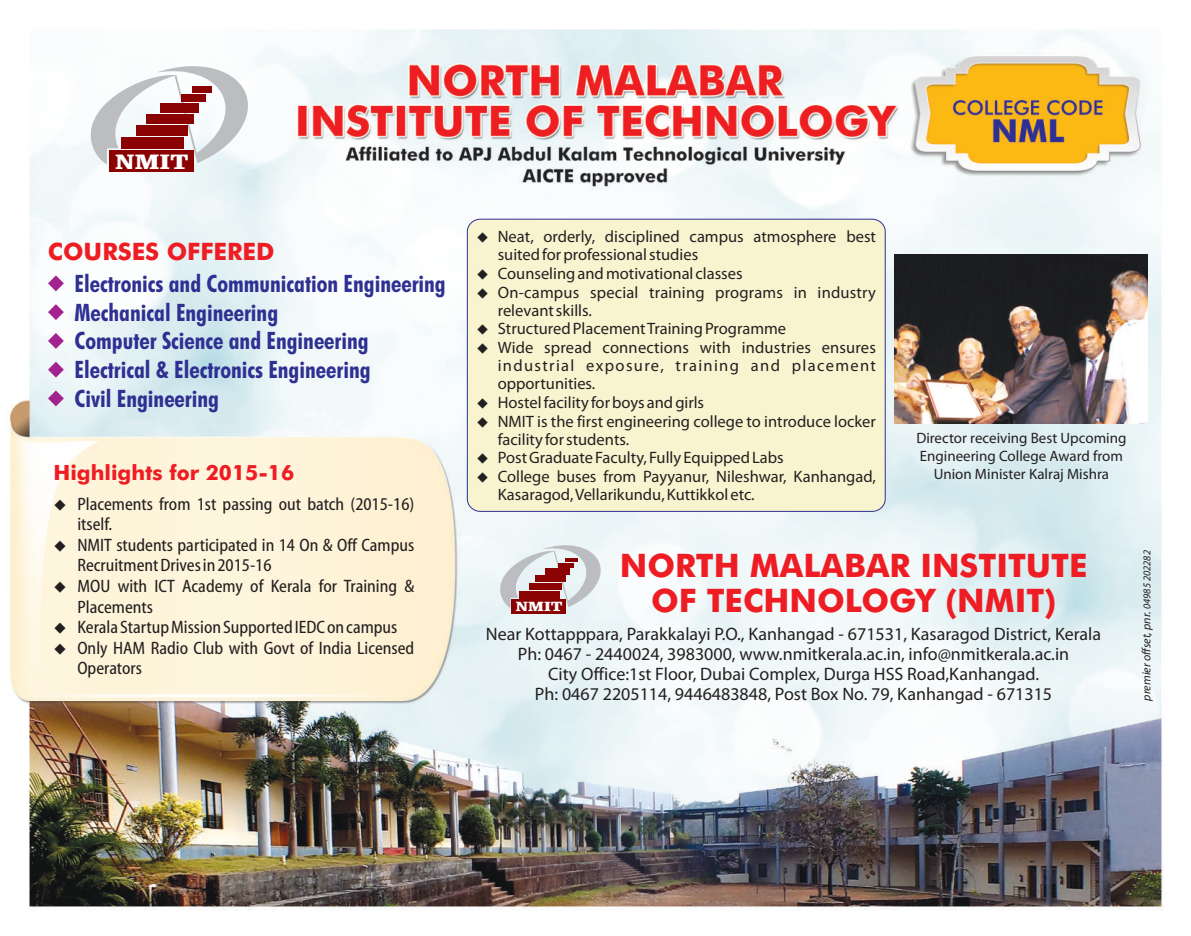
<style>
.page{position:relative;width:1191px;height:936px;background:#fff}
.page>*{position:absolute;margin:0;border:0;box-sizing:border-box;transform-origin:0 0}
.t1{font:500 32.4px "Futura BT";color:#ee1d23}
.t2{font:700 condensed 24px/28.8px "Futura BT";color:#2e3092}
.t3{font:500 24px "Futura BT";color:#ee1d23}
.t4{font:500 21px "Futura BT";color:#ee1d23}
.t5{font:700 condensed 20.7px "Clarendon";color:#fff;scale:1.74 1}
.t6{font:18px/20.5px "Myriad Cn Web";color:#231f20}
.t7{font:18px/20px "Myriad Pro";color:#231f20;text-align:center}
.t8{font:16.5px/18.3px "Myriad Pro";color:#231f20}
.t9{font:15px/18px "Myriad Pro";color:#231f20;text-align:center}
.t10{font:700 condensed 13.2px "Clarendon";color:#fff;scale:1.74 1}
.t11{font:italic 12px "Myriad Pro";color:#231f20}
.s1{font-size:10.5px}
</style>
<div class="page">
<img style="left:10px;top:29px;width:1154px;height:882px">
<img style="left:894px;top:255px;width:253px;height:168px">
<div style="left:467px;top:219px;width:418px;height:292px;background:#f8f4d0;border:1px solid #2e3092;border-radius:13px"></div>
<svg style="left:490px;top:540px;width:116px;height:68px"></svg>
<div style="left:512px;top:599px;width:54px;height:14px;background:#8b0202"></div>
<div style="left:520px;top:590px;width:40px;height:8px;background:#8b0202"></div>
<div style="left:529px;top:582px;width:33px;height:7px;background:#8b0202"></div>
<div style="left:536px;top:575px;width:30px;height:6px;background:#8b0202"></div>
<div style="left:544px;top:568px;width:25px;height:6px;background:#8b0202"></div>
<hr style="left:558px;top:563px;width:15px;height:4px;background:#8b0202">
<hr style="left:565px;top:558px;width:12px;height:4px;background:#8b0202">
<svg style="left:48px;top:275px;width:16px;height:16px"></svg>
<svg style="left:48px;top:304px;width:16px;height:16px"></svg>
<svg style="left:48px;top:333px;width:16px;height:16px"></svg>
<svg style="left:48px;top:362px;width:16px;height:15px"></svg>
<svg style="left:48px;top:390px;width:16px;height:16px"></svg>
<svg style="left:75px;top:59px;width:181px;height:106px"></svg>
<div style="left:109px;top:150px;width:85px;height:22px;background:#8b0202"></div>
<div style="left:121px;top:137px;width:63px;height:12px;background:#8b0202"></div>
<div style="left:137px;top:125px;width:51px;height:11px;background:#8b0202"></div>
<div style="left:146px;top:114px;width:47px;height:9px;background:#8b0202"></div>
<div style="left:160px;top:103px;width:39px;height:9px;background:#8b0202"></div>
<div style="left:181px;top:94px;width:25px;height:7px;background:#8b0202"></div>
<div style="left:193px;top:87px;width:19px;height:6px;background:#8b0202"></div>
<svg style="left:55px;top:540px;width:11px;height:11px"></svg>
<svg style="left:55px;top:581px;width:11px;height:11px"></svg>
<svg style="left:55px;top:622px;width:11px;height:11px"></svg>
<svg style="left:55px;top:643px;width:11px;height:11px"></svg>
<p class="t5" style="left:115px;top:154px;width:44px">NMIT</p>
<h2 class="t3" style="left:48px;top:242px;width:228px">COURSES OFFERED</h2>
<h2 class="t2" style="left:75px;top:271px;width:373px">Electronics and Communication Engineering<br>Mechanical Engineering<br>Computer Science and Engineering<br>Electrical &amp; Electronics Engineering<br>Civil Engineering</h2>
<p class="t4" style="left:54px;top:463px;width:242px">Highlights for 2015-16</p>
<p class="t6" style="left:54px;top:495px;width:362px">◆Placements from 1st passing out batch (2015-16)</p>
<p class="t6" style="left:77px;top:515px;width:338px">itself.<br>NMIT students participated in 14 On &amp; Off Campus</p>
<p class="t6" style="left:77px;top:556px;width:338px">Recruitment Drives in 2015-16<br>MOU with ICT Academy of Kerala for Training &amp;</p>
<p class="t6" style="left:77px;top:597px;width:77px">Placements</p>
<p class="t6" style="left:77px;top:618px;width:338px">Kerala Startup Mission Supported IEDC on campus<br>Only HAM Radio Club with Govt of India Licensed<br>Operators</p>
<p class="t8" style="left:476px;top:229px;width:401px">◆Neat, orderly, disciplined campus atmosphere best</p>
<p class="t8" style="left:498px;top:247px;width:202px">suited for professional studies</p>
<p class="t8" style="left:498px;top:265px;width:380px;line-height:18.9px">Counseling and motivational classes<br>On-campus special training programs in industry</p>
<p class="t8" style="left:498px;top:302px;width:96px">relevant skills.</p>
<p class="t8" style="left:498px;top:321px;width:380px">Structured Placement Training Programme<br>Wide spread connections with industries ensures industrial exposure, training and placement</p>
<p class="t8" style="left:498px;top:376px;width:99px">opportunities.</p>
<p class="t8" style="left:498px;top:394px;width:380px;line-height:18.9px">Hostel facility for boys and girls<br>NMIT is the first engineering college to introduce locker</p>
<p class="t8" style="left:498px;top:431px;width:133px">facility for students.</p>
<p class="t8" style="left:498px;top:450px;width:380px">Post Graduate Faculty, Fully Equipped Labs<br>College buses from Payyanur, Nileshwar, Kanhangad,<br>Kasaragod, Vellarikundu, Kuttikkol etc.</p>
<p class="t9" style="left:916px;top:430px;width:212px">Director receiving Best Upcoming<br>Engineering College Award from<br>Union Minister Kalraj Mishra</p>
<p class="t10" style="left:515px;top:601px;width:29px">NMIT</p>
<h1 class="t1" style="left:620px;top:552px;width:469px">NORTH MALABAR INSTITUTE</h1>
<h1 class="t1" style="left:651px;top:587px;width:406px">OF TECHNOLOGY (NMIT)</h1>
<p class="t7" style="left:486px;top:625px;width:617px">Near Kottapppara, Parakkalayi P.O., Kanhangad - 671531, Kasaragod District, Kerala Ph: 0467 - 2440024, 3983000, www.nmitkerala.ac.in, info@nmitkerala.ac.in<br>City Office:1st Floor, Dubai Complex, Durga HSS Road,Kanhangad.<br>Ph: 0467 2205114, 9446483848, Post Box No. 79, Kanhangad - 671315</p>
<p class="t11" style="left:1141px;top:700px;width:152px;rotate:-90deg">premier offset, pnr. <span class="s1">04985 202282</span></p>
</div>
